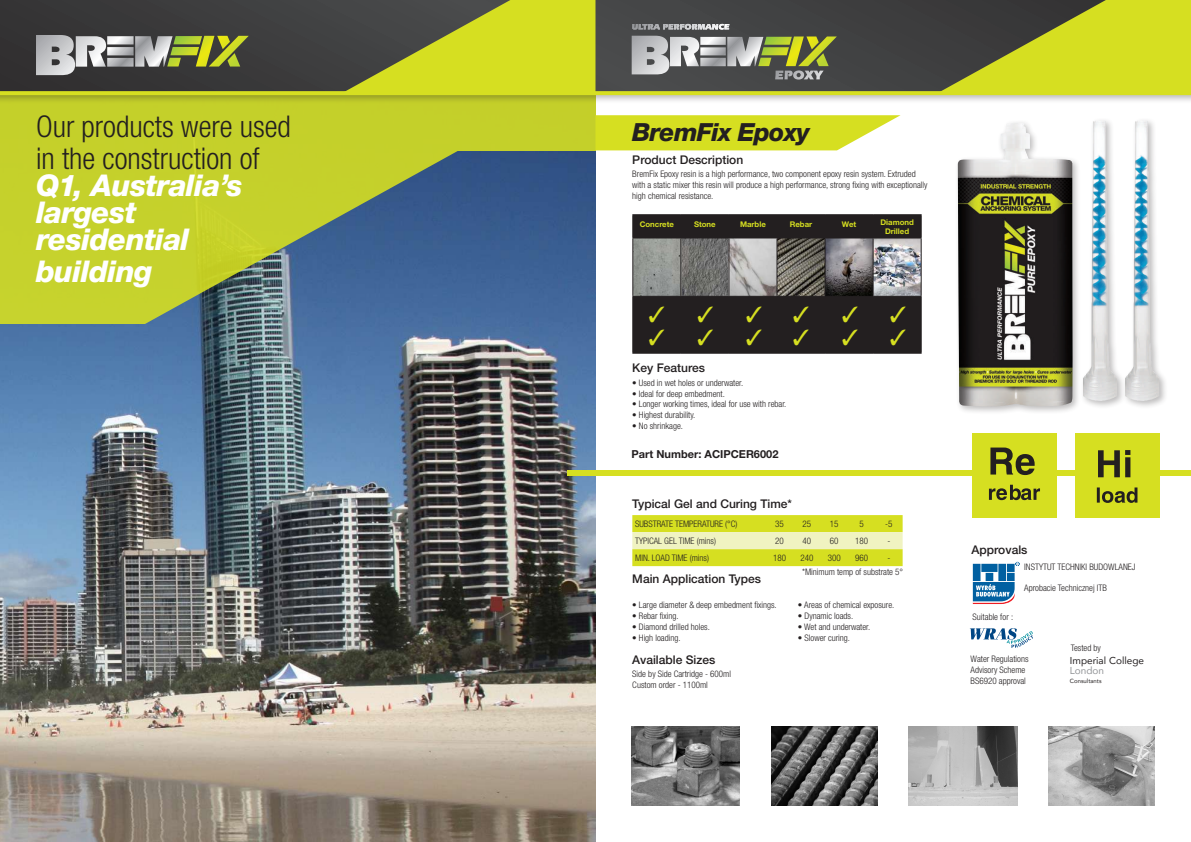
<style>
.page{position:relative;width:1191px;height:842px;background:#fff}
.page>*{position:absolute;margin:0;border:0;box-sizing:border-box;transform-origin:0 0}
.t1{font:italic 800 30px/27px "Helvetica Neue";letter-spacing:-.02em;color:#fff}
.t2{font:300 condensed 30px/32px "Helvetica Neue";color:#231f20}
.t3{font:italic 800 25px "Helvetica Neue";letter-spacing:-.03em;color:#231f20}
.t4{font:500 12px "Helvetica Neue";color:#231f20}
.t5{font:700 11px "Helvetica Neue";color:#231f20}
.t6{font:10px "Avenir";color:#231f20}
.t7{font:10px "Avenir";color:#939598}
.t8{font:300 condensed 9px/10.8px "Helvetica Neue";color:#231f20}
.t9{font:700 7.8px/9.4px "Helvetica Neue";color:#d6df21;text-align:center}
.t10{font:6px "Avenir";color:#231f20}
</style>
<div class="page">
<img style="left:0;top:150px;width:595px;height:692px">
<svg style="left:0;top:104px;width:564px;height:220px;background:#8da255"></svg>
<div style="left:212px;top:93px;width:383px;height:57px;background:#c4d02a"></div>
<div style="left:0;top:0;width:1191px;height:104px;background:#231f20;opacity:.3"></div>
<svg style="left:0;top:0;width:1191px;height:97px;background:#585949"></svg>
<svg style="left:595px;top:115px;width:305px;height:35px;background:#dae238"></svg>
<svg style="left:344px;top:0;width:251px;height:92px;background:#a5ac2d"></svg>
<svg style="left:939px;top:0;width:252px;height:92px;background:#a1a729"></svg>
<div style="left:568px;top:470px;width:623px;height:6px;background:#d6df21"></div>
<div style="left:1075px;top:434px;width:84px;height:84px;background:#d6df21"></div>
<svg style="left:1098px;top:450px;width:32px;height:27px"></svg>
<svg style="left:1096px;top:487px;width:41px;height:16px"></svg>
<div style="left:972px;top:434px;width:84px;height:84px;background:#d6df21"></div>
<svg style="left:990px;top:447px;width:44px;height:28px"></svg>
<svg style="left:989px;top:485px;width:51px;height:15px"></svg>
<svg style="left:36px;top:35px;width:213px;height:40px;background:#909277"></svg>
<svg style="left:758px;top:36px;width:79px;height:30px;background:#8e9738"></svg>
<hr style="left:632px;top:214px;width:49px;height:1px;background:#231f20">
<hr style="left:681px;top:214px;width:48px;height:1px;background:#231f20">
<hr style="left:729px;top:214px;width:48px;height:1px;background:#231f20">
<hr style="left:777px;top:214px;width:48px;height:1px;background:#231f20">
<hr style="left:825px;top:214px;width:48px;height:1px;background:#231f20">
<hr style="left:873px;top:214px;width:48px;height:1px;background:#231f20">
<hr style="left:632px;top:353px;width:49px;height:1px;background:#231f20">
<hr style="left:681px;top:353px;width:48px;height:1px;background:#231f20">
<hr style="left:729px;top:353px;width:48px;height:1px;background:#231f20">
<hr style="left:777px;top:353px;width:48px;height:1px;background:#231f20">
<hr style="left:825px;top:353px;width:48px;height:1px;background:#231f20">
<hr style="left:873px;top:353px;width:48px;height:1px;background:#231f20">
<svg style="left:632px;top:515px;width:270px;height:51px;background:#dee558"></svg>
<img style="left:771px;top:727px;width:106px;height:79px">
<img style="left:908px;top:727px;width:109px;height:79px">
<img style="left:1048px;top:727px;width:107px;height:78px">
<img style="left:631px;top:727px;width:109px;height:79px">
<div style="left:954px;top:118px;width:214px;height:297px;background:#231f20;opacity:.3"></div>
<img style="left:1083px;top:121px;width:34px;height:280px">
<img style="left:1125px;top:121px;width:34px;height:280px">
<img style="left:957px;top:123px;width:115px;height:284px">
<svg style="left:969px;top:628px;width:64px;height:20px"></svg>
<svg style="left:972px;top:562px;width:47px;height:42px"></svg>
<svg style="left:684px;top:24px;width:45px;height:6px"></svg>
<svg style="left:632px;top:215px;width:289px;height:138px;background:#4d4b4b"></svg>
<h1 class="t2" style="left:36px;top:110px;width:256px">Our products were used in the construction of</h1>
<h1 class="t1" style="left:36px;top:171px;width:208px">Q1, Australia’s largest residential</h1>
<h1 class="t1" style="left:36px;top:258px;width:118px">building</h1>
<h2 class="t3" style="left:632px;top:117px;width:179px">BremFix Epoxy</h2>
<h3 class="t4" style="left:632px;top:152px;width:112px">Product Description</h3>
<p class="t8" style="left:632px;top:169px;width:297px">BremFix Epoxy resin is a high performance, two component epoxy resin system. Extruded with a static mixer this resin will produce a high performance, strong fixing with exceptionally high chemical resistance.</p>
<p class="t9" style="left:639px;top:220px;width:36px">Concrete</p>
<p class="t9" style="left:694px;top:220px;width:23px">Stone</p>
<p class="t9" style="left:740px;top:220px;width:27px">Marble</p>
<p class="t9" style="left:790px;top:220px;width:24px">Rebar</p>
<p class="t9" style="left:842px;top:220px;width:16px">Wet</p>
<p class="t9" style="left:880px;top:217px;width:35px">Diamond<br>Drilled</p>
<h3 class="t4" style="left:632px;top:361px;width:74px">Key Features</h3>
<p class="t8" style="left:632px;top:377px;width:112px">• Used in wet holes or underwater.</p>
<p class="t8" style="left:632px;top:388px;width:94px">• Ideal for deep embedment.</p>
<p class="t8" style="left:632px;top:399px;width:156px">• Longer working times, ideal for use with rebar.</p>
<p class="t8" style="left:632px;top:410px;width:65px">• Highest durability.</p>
<p class="t8" style="left:632px;top:420px;width:52px">• No shrinkage.</p>
<p class="t5" style="left:631px;top:448px;width:148px">Part Number: ACIPCER6002</p>
<h3 class="t4" style="left:632px;top:497px;width:161px">Typical Gel and Curing Time*</h3>
<p class="t8" style="left:635px;top:518px;width:104px">SUBSTRATE TEMPERATURE (°C)</p>
<p class="t8" style="left:775px;top:518px;width:10px">35</p>
<p class="t8" style="left:802px;top:518px;width:10px">25</p>
<p class="t8" style="left:830px;top:518px;width:10px">15</p>
<p class="t8" style="left:859px;top:518px;width:6px">5</p>
<p class="t8" style="left:885px;top:518px;width:9px">-5</p>
<p class="t8" style="left:635px;top:535px;width:82px">TYPICAL GEL TIME (mins)</p>
<p class="t8" style="left:775px;top:535px;width:10px">20</p>
<p class="t8" style="left:802px;top:535px;width:10px">40</p>
<p class="t8" style="left:830px;top:535px;width:10px">60</p>
<p class="t8" style="left:855px;top:535px;width:14px">180</p>
<p class="t8" style="left:887px;top:535px;width:4px">-</p>
<p class="t8" style="left:635px;top:552px;width:75px">MIN. LOAD TIME (mins)</p>
<p class="t8" style="left:773px;top:552px;width:14px">180</p>
<p class="t8" style="left:800px;top:552px;width:14px">240</p>
<p class="t8" style="left:827px;top:552px;width:14px">300</p>
<p class="t8" style="left:855px;top:552px;width:14px">960</p>
<p class="t8" style="left:887px;top:552px;width:4px">-</p>
<h3 class="t4" style="left:632px;top:571px;width:130px">Main Application Types</h3>
<p class="t8" style="left:632px;top:600px;width:146px">• Large diameter &amp; deep embedment fixings.</p>
<p class="t8" style="left:632px;top:610px;width:48px">• Rebar fixing.</p>
<p class="t8" style="left:632px;top:621px;width:79px">• Diamond drilled holes.</p>
<p class="t8" style="left:632px;top:632px;width:50px">• High loading.</p>
<p class="t8" style="left:802px;top:566px;width:103px">*Minimum temp of substrate 5°</p>
<p class="t8" style="left:798px;top:600px;width:98px">• Areas of chemical exposure.</p>
<p class="t8" style="left:798px;top:610px;width:57px">• Dynamic loads.</p>
<p class="t8" style="left:798px;top:621px;width:74px">• Wet and underwater.</p>
<p class="t8" style="left:798px;top:632px;width:54px">• Slower curing.</p>
<h3 class="t4" style="left:632px;top:652px;width:84px">Available Sizes</h3>
<p class="t8" style="left:632px;top:668px;width:100px">Side by Side Cartridge - 600ml<br>Custom order - 1100ml</p>
<h3 class="t4" style="left:971px;top:542px;width:57px">Approvals</h3>
<p class="t8" style="left:1024px;top:562px;width:113px">INSTYTUT TECHNIKI BUDOWLANEJ</p>
<p class="t8" style="left:1024px;top:582px;width:84px">Aprobacie Technicznej ITB</p>
<p class="t8" style="left:972px;top:611px;width:42px">Suitable for :</p>
<p class="t8" style="left:1070px;top:642px;width:32px">Tested by</p>
<p class="t6" style="left:1070px;top:652px;width:76px">Imperial College</p>
<p class="t7" style="left:1070px;top:662px;width:36px">London</p>
<p class="t10" style="left:1070px;top:676px;width:33px">Consultants</p>
<p class="t8" style="left:970px;top:654px;width:59px">Water Regulations<br>Advisory Scheme<br>BS6920 approval</p>
</div>
